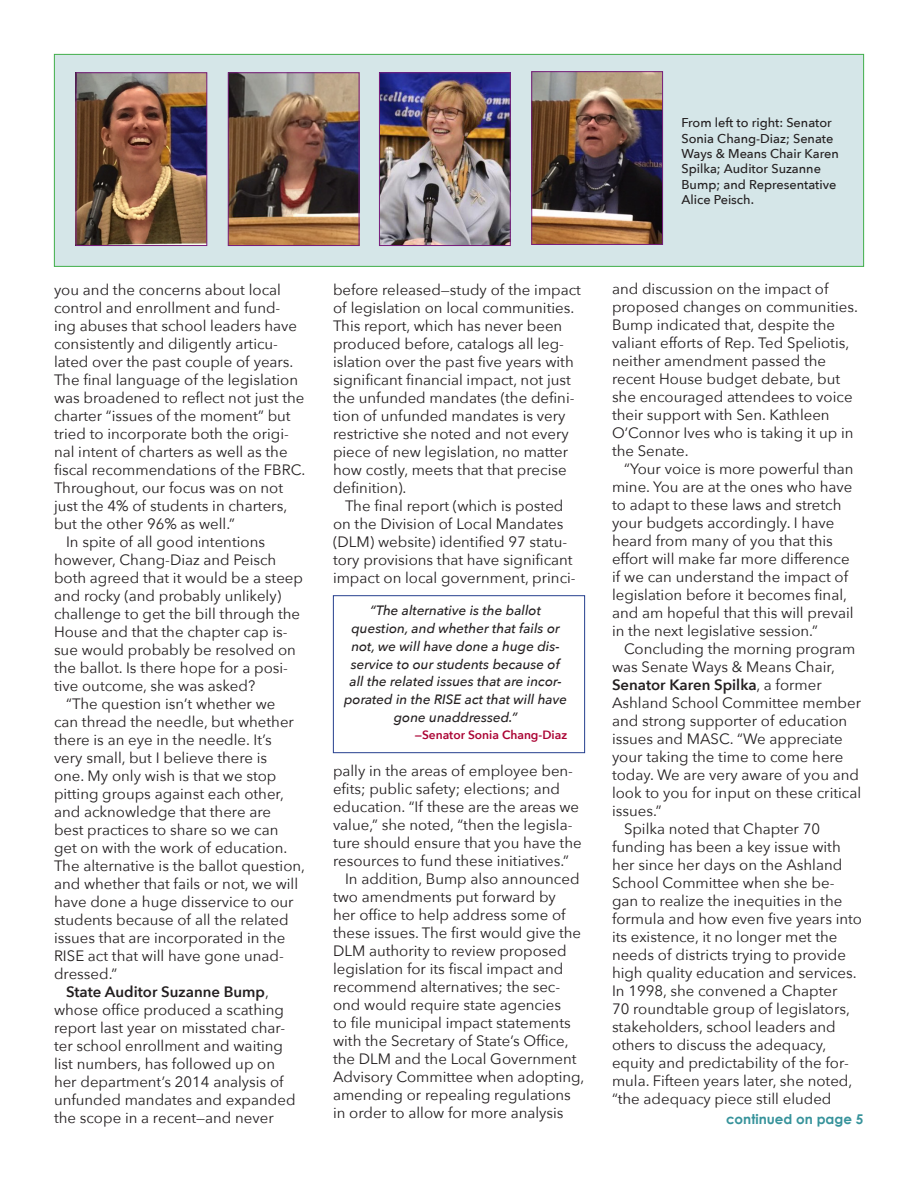
<style>
.page{position:relative;width:918px;height:1188px;background:#fff}
.page>*{position:absolute;margin:0;border:0;box-sizing:border-box;transform-origin:0 0}
.t1{font:15px/18px "Avenir Next";color:#231f20}
.t2{font:italic 500 13.5px/17.7px "Avenir Next";color:#231f20;text-align:center}
.t3{font:700 13.5px "Century Gothic";color:#37939b}
.t4{font:500 12.75px/15.3px "Avenir Next";color:#231f20}
.t5{font:600 12px "Avenir Next";color:#ab0333}
.s1{font-weight:600}
</style>
<div class="page">
<div style="left:54px;top:54px;width:810px;height:213px;background:#d5e6e8;border:1px solid #40ae49"></div>
<img style="left:78px;top:74px;width:127px;height:170px">
<div style="left:76px;top:72px;width:131px;height:174px;border:1px solid #781d7d"></div>
<img style="left:230px;top:74px;width:127px;height:170px">
<div style="left:228px;top:72px;width:131px;height:174px;border:1px solid #781d7d"></div>
<img style="left:533px;top:73px;width:128px;height:170px">
<div style="left:531px;top:71px;width:132px;height:174px;border:1px solid #781d7d"></div>
<img style="left:381px;top:74px;width:128px;height:170px">
<div style="left:379px;top:72px;width:132px;height:174px;border:1px solid #781d7d"></div>
<div style="left:333px;top:595px;width:252px;height:158px;border:1px solid #253f8e"></div>
<p class="t4" style="left:681px;top:115px;width:159px">From left to right: Senator<br>Sonia Chang-Diaz; Senate<br>Ways &amp; Means Chair Karen<br>Spilka; Auditor Suzanne<br>Bump; and Representative<br>Alice Peisch.</p>
<p class="t1" style="left:54px;top:281px;width:253px">you and the concerns about local control and enrollment and fund&shy;ing abuses that school leaders have consistently and diligently articu&shy;lated over the past couple of years.<br>The final language of the legislation was broadened to reflect not just the charter “issues of the moment” but tried to incorporate both the origi&shy;nal intent of charters as well as the fiscal recommendations of the FBRC.<br>Throughout, our focus was on not just the 4% of students in charters, but the other 96% as well.”</p>
<p class="t1" style="left:54px;top:533px;width:251px;text-indent:12px">In spite of all good intentions however, Chang-Diaz and Peisch both agreed that it would be a steep and rocky (and probably unlikely) challenge to get the bill through the House and that the chapter cap is&shy;sue would probably be resolved on the ballot. Is there hope for a posi&shy;tive outcome, she was asked?</p>
<p class="t1" style="left:54px;top:695px;width:253px;text-indent:12px">“The question isn’t whether we<br>can thread the needle, but whether there is an eye in the needle. It’s<br>very small, but I believe there is<br>one. My only wish is that we stop pitting groups against each other, and acknowledge that there are<br>best practices to share so we can<br>get on with the work of education.<br>The alternative is the ballot question, and whether that fails or not, we will have done a huge disservice to our students because of all the related issues that are incorporated in the<br>RISE act that will have gone unad&shy;dressed.”</p>
<p class="t1" style="left:54px;top:983px;width:243px;text-indent:12px"><span class="s1">State Auditor Suzanne Bump</span>, whose office produced a scathing report last year on misstated char&shy;ter school enrollment and waiting list numbers, has followed up on her department’s 2014 analysis of unfunded mandates and expanded the scope in a recent—and never</p>
<p class="t1" style="left:333px;top:281px;width:250px">before released—study of the impact of legislation on local communities.<br>This report, which has never been produced before, catalogs all leg&shy;islation over the past five years with significant financial impact, not just the unfunded mandates (the defini&shy;tion of unfunded mandates is very restrictive she noted and not every piece of new legislation, no matter how costly, meets that that precise definition).</p>
<p class="t1" style="left:333px;top:497px;width:244px;text-indent:12px">The final report (which is posted on the Division of Local Mandates (DLM) website) identified 97 statu&shy;tory provisions that have significant impact on local government, princi-</p>
<p class="t2" style="left:370px;top:602px;width:173px">“The alternative is the ballot</p>
<p class="t2" style="left:344px;top:620px;width:225px">question, and whether that fails or not, we will have done a huge dis&shy;service to our students because of all the related issues that are incor&shy;porated in the RISE act that will have gone unaddressed.”</p>
<p class="t5" style="left:415px;top:728px;width:154px">—Senator Sonia Chang-Diaz</p>
<p class="t1" style="left:333px;top:762px;width:250px">pally in the areas of employee ben&shy;efits; public safety; elections; and education. “If these are the areas we value,” she noted, “then the legisla&shy;ture should ensure that you have the resources to fund these initiatives.”</p>
<p class="t1" style="left:333px;top:870px;width:253px;text-indent:12px">In addition, Bump also announced two amendments put forward by<br>her office to help address some of these issues. The first would give the DLM authority to review proposed legislation for its fiscal impact and recommend alternatives; the sec&shy;ond would require state agencies<br>to file municipal impact statements with the Secretary of State’s Office, the DLM and the Local Government Advisory Committee when adopting, amending or repealing regulations in order to allow for more analysis</p>
<p class="t1" style="left:612px;top:280px;width:248px">and discussion on the impact of proposed changes on communities.<br>Bump indicated that, despite the valiant efforts of Rep. Ted Speliotis, neither amendment passed the recent House budget debate, but she encouraged attendees to voice their support with Sen. Kathleen<br>O’Connor Ives who is taking it up in the Senate.</p>
<p class="t1" style="left:612px;top:460px;width:243px;text-indent:12px">“Your voice is more powerful than mine. You are at the ones who have to adapt to these laws and stretch your budgets accordingly. I have heard from many of you that this effort will make far more difference if we can understand the impact of legislation before it becomes final, and am hopeful that this will prevail in the next legislative session.”</p>
<p class="t1" style="left:612px;top:640px;width:251px;text-indent:12px">Concluding the morning program was Senate Ways &amp; Means Chair,<br><span class="s1">Senator Karen Spilka</span>, a former<br>Ashland School Committee member and strong supporter of education issues and MASC. “We appreciate your taking the time to come here today. We are very aware of you and look to you for input on these critical issues.”</p>
<p class="t1" style="left:612px;top:820px;width:252px;text-indent:12px">Spilka noted that Chapter 70 funding has been a key issue with her since her days on the Ashland School Committee when she be&shy;gan to realize the inequities in the formula and how even five years into its existence, it no longer met the needs of districts trying to provide high quality education and services.<br>In 1998, she convened a Chapter<br>70 roundtable group of legislators, stakeholders, school leaders and others to discuss the adequacy, equity and predictability of the for&shy;mula. Fifteen years later, she noted, “the adequacy piece still eluded</p>
<p class="t3" style="left:726px;top:1111px;width:139px">continued on page 5</p>
</div>
